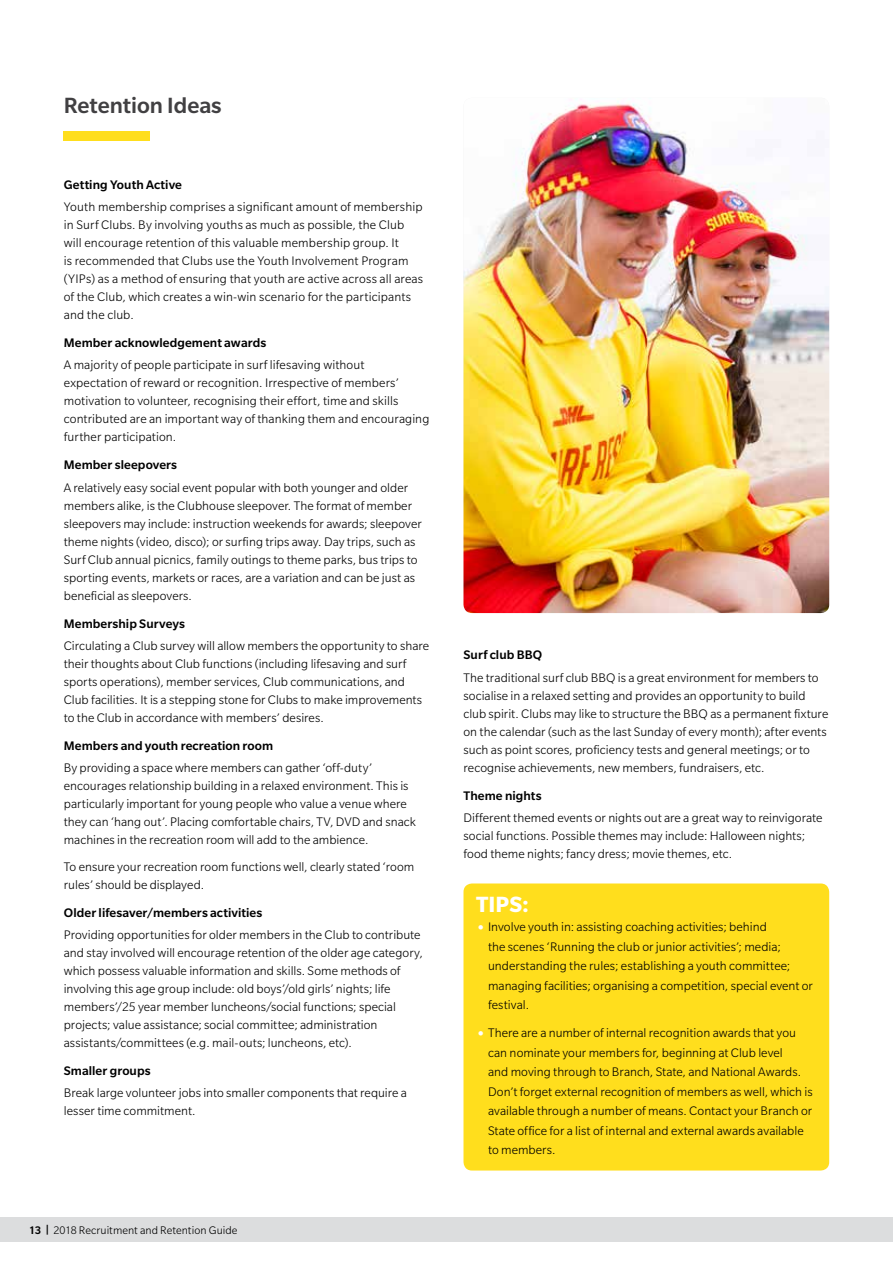
<style>
.page{position:relative;width:893px;height:1263px;background:#fff}
.page>*{position:absolute;margin:0;border:0;box-sizing:border-box;transform-origin:0 0}
.t1{font:500 24px "Slate Std";color:#414042}
.t2{font:700 24px "Slate Std";color:#fff}
.t3{font:300 13.5px/18px "Slate Std";letter-spacing:.005em;color:#000}
.t4{font:500 13.5px "Slate Std";letter-spacing:.005em;color:#000}
.t5{font:300 12px "Slate Std";letter-spacing:.005em;color:#000}
.s1{font-weight:500}
.s2{font-weight:400;font-size:18px;color:#fff}
</style>
<div class="page">
<div style="left:0;top:1217px;width:893px;height:25px;background:#dcddde"></div>
<img style="left:463px;top:101px;width:366px;height:512px">
<div style="left:64px;top:131px;width:86px;height:10px;background:#ffde1d"></div>
<div style="left:463px;top:883px;width:366px;height:287px;background:#ffde1d;border-radius:9px"></div>
<h1 class="t1" style="left:64px;top:93px;width:159px">Retention Ideas</h1>
<p class="t4" style="left:64px;top:177px;width:120px">Getting Youth Active</p>
<p class="t3" style="left:64px;top:198px;width:361px">Youth membership comprises a significant amount of membership in Surf Clubs. By involving youths as much as possible, the Club will encourage retention of this valuable membership group. It<br>is recommended that Clubs use the Youth Involvement Program (YIPs) as a method of ensuring that youth are active across all areas of the Club, which creates a win-win scenario for the participants and the club.</p>
<p class="t4" style="left:64px;top:336px;width:204px">Member acknowledgement awards</p>
<p class="t3" style="left:64px;top:356px;width:367px">A majority of people participate in surf lifesaving without expectation of reward or recognition. Irrespective of members’ motivation to volunteer, recognising their effort, time and skills contributed are an important way of thanking them and encouraging further participation.</p>
<p class="t4" style="left:64px;top:458px;width:115px">Member sleepovers</p>
<p class="t3" style="left:64px;top:478px;width:359px">A relatively easy social event popular with both younger and older members alike, is the Clubhouse sleepover. The format of member sleepovers may include: instruction weekends for awards; sleepover theme nights (video, disco); or surfing trips away. Day trips, such as Surf Club annual picnics, family outings to theme parks, bus trips to sporting events, markets or races, are a variation and can be just as beneficial as sleepovers.</p>
<p class="t4" style="left:64px;top:616px;width:123px">Membership Surveys</p>
<p class="t3" style="left:64px;top:636px;width:367px">Circulating a Club survey will allow members the opportunity to share their thoughts about Club functions (including lifesaving and surf sports operations), member services, Club communications, and Club facilities. It is a stepping stone for Clubs to make improvements to the Club in accordance with members’ desires.</p>
<p class="t4" style="left:64px;top:738px;width:211px">Members and youth recreation room</p>
<p class="t3" style="left:64px;top:759px;width:354px">By providing a space where members can gather ‘off-duty’ encourages relationship building in a relaxed environment. This is particularly important for young people who value a venue where they can ‘hang out’. Placing comfortable chairs, TV, DVD and snack machines in the recreation room will add to the ambience.</p>
<p class="t3" style="left:64px;top:857px;width:352px">To ensure your recreation room functions well, clearly stated ‘room rules’ should be displayed.</p>
<p class="t4" style="left:64px;top:905px;width:200px">Older lifesaver/members activities</p>
<p class="t3" style="left:64px;top:925px;width:361px">Providing opportunities for older members in the Club to contribute and stay involved will encourage retention of the older age category, which possess valuable information and skills. Some methods of involving this age group include: old boys’/old girls’ nights; life members’/25 year member luncheons/social functions; special projects; value assistance; social committee; administration assistants/committees (e.g. mail-outs; luncheons, etc).</p>
<p class="t4" style="left:64px;top:1063px;width:88px">Smaller groups</p>
<p class="t3" style="left:64px;top:1084px;width:345px">Break large volunteer jobs into smaller components that require a lesser time commitment.</p>
<p class="t5" style="left:29px;top:1224px;width:210px"><span class="s1">13 |</span> 2018 Recruitment and Retention Guide</p>
<p class="t4" style="left:463px;top:648px;width:80px">Surf club BBQ</p>
<p class="t3" style="left:463px;top:668px;width:366px">The traditional surf club BBQ is a great environment for members to socialise in a relaxed setting and provides an opportunity to build club spirit. Clubs may like to structure the BBQ as a permanent fixture on the calendar (such as the last Sunday of every month); after events such as point scores, proficiency tests and general meetings; or to recognise achievements, new members, fundraisers, etc.</p>
<p class="t4" style="left:463px;top:788px;width:80px">Theme nights</p>
<p class="t3" style="left:463px;top:809px;width:361px">Different themed events or nights out are a great way to reinvigorate social functions. Possible themes may include: Halloween nights; food theme nights; fancy dress; movie themes, etc.</p>
<h1 class="t2" style="left:476px;top:891px;width:54px">TIPS:</h1>
<p class="t3" style="left:488px;top:917px;width:326px;line-height:19.5px;text-indent:-12px"><span class="s2">•</span> Involve youth in: assisting coaching activities; behind<br>the scenes ‘Running the club or junior activities’; media; understanding the rules; establishing a youth committee; managing facilities; organising a competition, special event or festival.</p>
<p class="t3" style="left:488px;top:1023px;width:326px;line-height:19.5px;text-indent:-12px"><span class="s2">•</span> There are a number of internal recognition awards that you can nominate your members for, beginning at Club level<br>and moving through to Branch, State, and National Awards.<br>Don’t forget external recognition of members as well, which is available through a number of means. Contact your Branch or State office for a list of internal and external awards available to members.</p>
</div>
